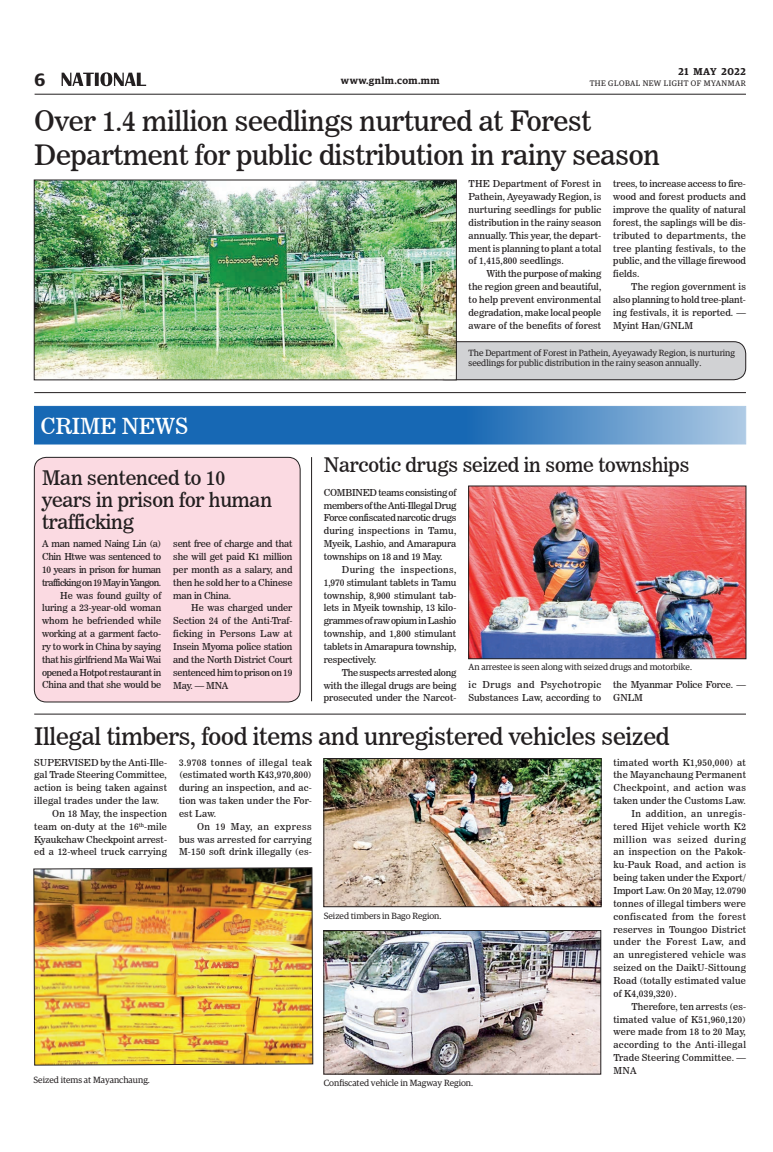
<style>
.page{position:relative;width:773px;height:1152px;background:#fff}
.page>*{position:absolute;margin:0;border:0;box-sizing:border-box;transform-origin:0 0}
._3_Clm_Head{font:28px/33.6px "News 706 BT Roman C";letter-spacing:-.01em;color:#231f20}
._2_Clm_Head{font:24px "News 706 BT Roman C";letter-spacing:-.01em;color:#231f20}
._2_Clm_Head-2{font:22px "News 706 BT Roman C";letter-spacing:-.01em;color:#fff}
._1_Clm_Head{font:20px/22px "News 706 BT Roman C";letter-spacing:-.01em;color:#231f20}
.t1{font:600 18px "Guardian Egyp";color:#231f20}
.t2{font:600 10px "Guardian Egyp";letter-spacing:.045em;color:#231f20}
._2nd_Body{font:9.5px/12.9px "News 706 BT Roman C";letter-spacing:.005em;color:#231f20;text-align:justify}
.Normal_Para{font:9.5px/12.9px "News 706 BT Roman C";letter-spacing:-.005em;color:#231f20;text-align:justify}
.t3{font:9px/10.8px "Guardian Egyp";color:#231f20}
.t4{font:8px "Guardian Egyp";letter-spacing:.06em;color:#231f20}
</style>
<div class="page">
<hr style="left:35px;top:94px;width:711px;height:1px;background:#231f20">
<svg style="left:62px;top:72px;width:84px;height:14px"></svg>
<div style="left:34px;top:457px;width:266px;height:245px;background:#fbdae2;border-radius:12px"></div>
<div style="left:34px;top:457px;width:266px;height:245px;border:1px solid #231f20;border-radius:12px"></div>
<div style="left:433px;top:342px;width:312px;height:38px;background:#d1d2d4;border-radius:12px"></div>
<div style="left:433px;top:341px;width:313px;height:39px;border:1px solid #231f20;border-radius:12px"></div>
<svg style="left:34px;top:406px;width:712px;height:38px;background:#357bbd"></svg>
<img style="left:36px;top:182px;width:418px;height:196px">
<hr style="left:34px;top:392px;width:712px;height:1px;background:#231f20">
<img style="left:470px;top:488px;width:274px;height:169px">
<div style="left:468px;top:486px;width:278px;height:173px;border:1px solid #231f20"></div>
<hr style="left:311px;top:457px;width:1px;height:244px;background:#231f20">
<hr style="left:34px;top:714px;width:712px;height:1px;background:#231f20">
<img style="left:326px;top:760px;width:273px;height:145px">
<div style="left:324px;top:758px;width:277px;height:149px;border:1px solid #231f20"></div>
<img style="left:34px;top:868px;width:279px;height:197px">
<img style="left:326px;top:932px;width:273px;height:140px">
<div style="left:324px;top:930px;width:277px;height:144px;border:1px solid #231f20"></div>
<h3 class="t1" style="left:35px;top:67px;width:12px">6</h3>
<p class="t2" style="left:678px;top:64px;width:69px">21 MAY 2022</p>
<p class="t2" style="left:341px;top:73px;width:100px">www.gnlm.com.mm</p>
<p class="t4" style="left:589px;top:78px;width:158px">THE GLOBAL NEW LIGHT OF MYANMAR</p>
<p class="_3_Clm_Head" style="left:34px;top:104px;width:627px">Over 1.4 million seedlings nurtured at Forest<br>Department for public distribution in rainy season</p>
<p class="Normal_Para" style="left:468px;top:177px;width:134px">THE Department of Forest in Pathein, Ayeyawady Region, is nurturing seedlings for public distribution in the rainy season annually. This year, the depart&shy;ment is planning to plant a total of 1,415,800 seedlings.</p>
<p class="_2nd_Body" style="left:468px;top:267px;width:134px;text-indent:18px">With the purpose of making the region green and beautiful, to help prevent environmental degradation, make local people aware of the benefits of forest</p>
<p class="_2nd_Body" style="left:613px;top:177px;width:134px">trees, to increase access to fire&shy;wood and forest products and improve the quality of natural forest, the saplings will be dis&shy;tributed to departments, the tree planting festivals, to the public, and the village firewood fields.</p>
<p class="_2nd_Body" style="left:613px;top:280px;width:134px;text-indent:18px">The region government is also planning to hold tree-plant&shy;ing festivals, it is reported. — Myint Han/GNLM</p>
<p class="_2_Clm_Head-2" style="left:40px;top:412px;width:149px">CRIME NEWS</p>
<p class="t3" style="left:468px;top:347px;width:268px">The Department of Forest in Pathein, Ayeyawady Region, is nurturing seedlings for public distribution in the rainy season annually.</p>
<p class="_1_Clm_Head" style="left:324px;top:454px;width:367px">Narcotic drugs seized in some townships</p>
<p class="_1_Clm_Head" style="left:42px;top:467px;width:231px">Man sentenced to 10 years in prison for human trafficking</p>
<p class="Normal_Para" style="left:324px;top:486px;width:134px">COMBINED teams consisting of members of the Anti-Illegal Drug Force confiscated narcotic drugs during inspections in Tamu, Myeik, Lashio, and Amarapura townships on 18 and 19 May.</p>
<p class="_2nd_Body" style="left:324px;top:563px;width:134px;text-indent:18px">During the inspections, 1,970 stimulant tablets in Tamu township, 8,900 stimulant tab&shy;lets in Myeik township, 13 kilo&shy;grammes of raw opium in Lashio township, and 1,800 stimulant tablets in Amarapura township, respectively.</p>
<p class="_2nd_Body" style="left:324px;top:666px;width:134px;text-indent:18px">The suspects arrested along with the illegal drugs are being prosecuted under the Narcot-</p>
<p class="Normal_Para" style="left:42px;top:537px;width:121px">A man named Naing Lin (a)<br>Chin Htwe was sentenced to 10 years in prison for human trafficking on 19 May in Yangon.</p>
<p class="_2nd_Body" style="left:42px;top:589px;width:121px;text-indent:18px">He was found guilty of luring a 23-year-old woman whom he befriended while working at a garment facto&shy;ry to work in China by saying that his girlfriend Ma Wai Wai opened a Hotpot restaurant in China and that she would be</p>
<p class="_2nd_Body" style="left:173px;top:537px;width:121px">sent free of charge and that she will get paid K1 million per month as a salary, and then he sold her to a Chinese man in China.</p>
<p class="_2nd_Body" style="left:173px;top:602px;width:121px;text-indent:18px">He was charged under Section 24 of the Anti-Traf&shy;ficking in Persons Law at Insein Myoma police station and the North District Court sentenced him to prison on 19<br>May. — MNA</p>
<p class="t3" style="left:468px;top:661px;width:225px">An arrestee is seen along with seized drugs and motorbike.</p>
<p class="_2nd_Body" style="left:468px;top:679px;width:134px">ic Drugs and Psychotropic<br>Substances Law, according to</p>
<p class="_2nd_Body" style="left:613px;top:679px;width:134px">the Myanmar Police Force. —<br>GNLM</p>
<p class="_2_Clm_Head" style="left:34px;top:722px;width:637px">Illegal timbers, food items and unregistered vehicles seized</p>
<p class="_2nd_Body" style="left:613px;top:756px;width:134px">timated worth K1,950,000) at the Mayanchaung Permanent Checkpoint, and action was taken under the Customs Law.</p>
<p class="_2nd_Body" style="left:613px;top:807px;width:134px;text-indent:18px">In addition, an unregis&shy;tered Hijet vehicle worth K2 million was seized during an inspection on the Pakok&shy;ku-Pauk Road, and action is being taken under the Export/ Import Law. On 20 May, 12.0790 tonnes of illegal timbers were confiscated from the forest reserves in Toungoo District under the Forest Law, and an unregistered vehicle was seized on the DaikU-Sittoung Road (totally estimated value of K4,039,320).</p>
<p class="_2nd_Body" style="left:613px;top:1000px;width:134px;text-indent:18px">Therefore, ten arrests (es&shy;timated value of K51,960,120) were made from 18 to 20 May, according to the Anti-illegal Trade Steering Committee. — MNA</p>
<p class="t3" style="left:34px;top:1074px;width:118px">Seized items at Mayanchaung.</p>
<p class="t3" style="left:324px;top:1077px;width:151px">Confiscated vehicle in Magway Region.</p>
<p class="Normal_Para" style="left:34px;top:756px;width:134px">SUPERVISED by the Anti-Ille&shy;gal Trade Steering Committee, action is being taken against illegal trades under the law.</p>
<p class="_2nd_Body" style="left:34px;top:807px;width:134px;text-indent:18px">On 18 May, the inspection team on-duty at the 16<sup>th</sup>-mile Kyaukchaw Checkpoint arrest&shy;ed a 12-wheel truck carrying</p>
<p class="_2nd_Body" style="left:179px;top:756px;width:134px">3.9708 tonnes of illegal teak (estimated worth K43,970,800) during an inspection, and ac&shy;tion was taken under the For&shy;est Law.</p>
<p class="_2nd_Body" style="left:179px;top:820px;width:134px;text-indent:18px">On 19 May, an express bus was arrested for carrying M-150 soft drink illegally (es-</p>
<p class="t3" style="left:324px;top:910px;width:119px">Seized timbers in Bago Region.</p>
</div>
